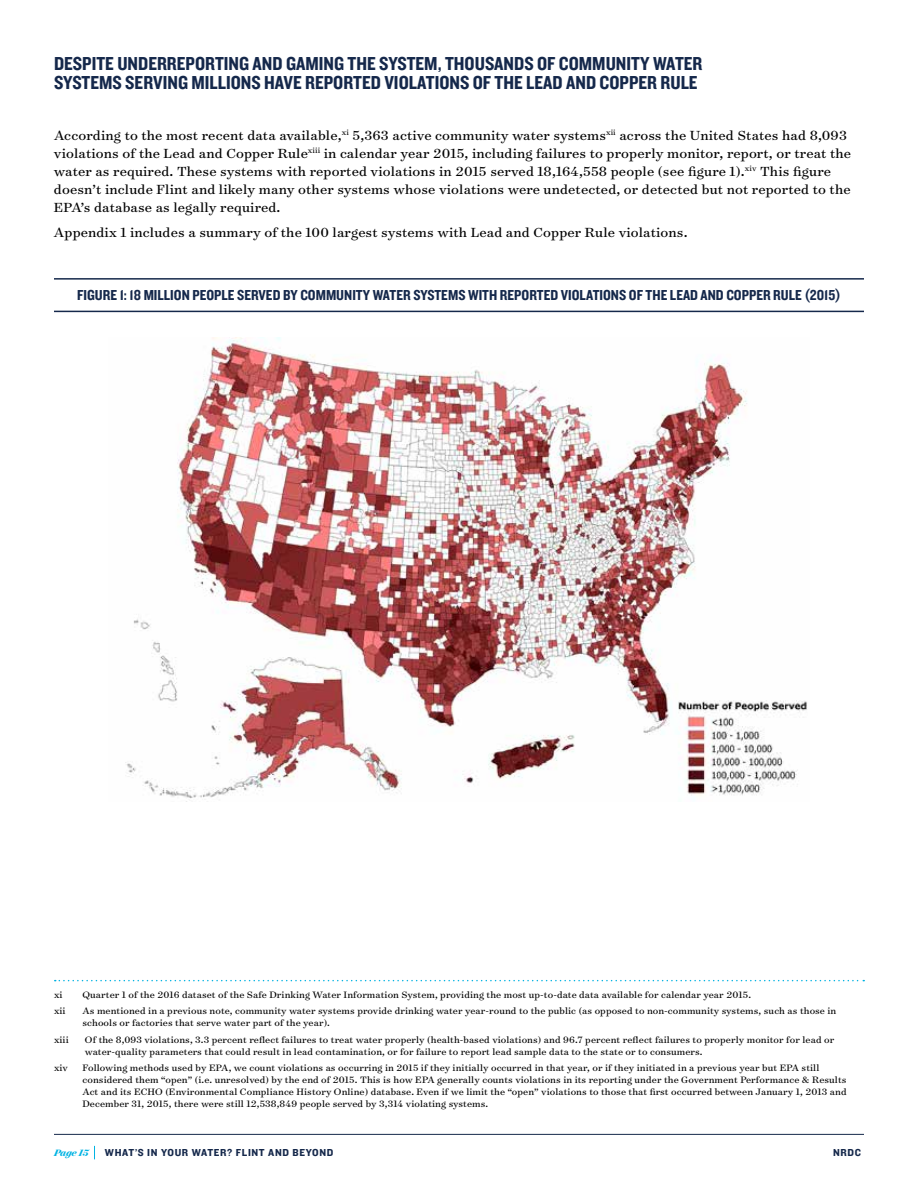
<style>
.page{position:relative;width:918px;height:1188px;background:#fff}
.page>*{position:absolute;margin:0;border:0;box-sizing:border-box;transform-origin:0 0}
.t1{font:19.5px/19.5px "Knockout 50 Welterweight";color:#15284b}
.t2{font:15px/18px "Surveyor Text";letter-spacing:.01em;color:#000}
.t3{font:15px "Knockout 50 Welterweight";color:#15284b}
.t4{font:10.5px/12px "Surveyor Text";letter-spacing:.01em;color:#000}
.t5{font:10.5px "Knockout 51 Middleweight";letter-spacing:.06em;color:#15284b}
.t6{font:italic 700 10.5px "Surveyor Display";letter-spacing:-.025em;color:#00b3e3}
</style>
<div class="page">
<hr style="left:54px;top:1134px;width:810px;height:1px;background:#15284b">
<svg style="left:94px;top:1146px;width:1px;height:13px"></svg>
<hr style="left:54px;top:278px;width:810px;height:2px;background:#15284b">
<hr style="left:54px;top:311px;width:810px;height:1px;background:#15284b">
<svg style="left:55px;top:980px;width:809px;height:1px"></svg>
<img style="left:125px;top:337px;width:682px;height:462px">
<h1 class="t1" style="left:54px;top:53px;width:650px">DESPITE UNDERREPORTING AND GAMING THE SYSTEM, THOUSANDS OF COMMUNITY WATER<br>SYSTEMS SERVING MILLIONS HAVE REPORTED VIOLATIONS OF THE LEAD AND COPPER RULE</h1>
<p class="t2" style="left:54px;top:126px;width:799px">According to the most recent data available,<sup>xi</sup> 5,363 active community water systems<sup>xii</sup> across the United States had 8,093 violations of the Lead and Copper Rule<sup>xiii</sup> in calendar year 2015, including failures to properly monitor, report, or treat the water as required. These systems with reported violations in 2015 served 18,164,558 people (see figure 1).<sup>xiv</sup> This figure doesn’t include Flint and likely many other systems whose violations were undetected, or detected but not reported to the EPA’s database as legally required.</p>
<h2 class="t2" style="left:54px;top:223px;width:635px">Appendix 1 includes a summary of the 100 largest systems with Lead and Copper Rule violations.</h2>
<h2 class="t3" style="left:77px;top:285px;width:765px">FIGURE 1: 18 MILLION PEOPLE SERVED BY COMMUNITY WATER SYSTEMS WITH REPORTED VIOLATIONS OF THE LEAD AND COPPER RULE (2015)</h2>
<p class="t4" style="left:54px;top:988px;width:10px">xi</p>
<p class="t4" style="left:82px;top:988px;width:670px">Quarter 1 of the 2016 dataset of the Safe Drinking Water Information System, providing the most up-to-date data available for calendar year 2015.</p>
<p class="t4" style="left:54px;top:1005px;width:13px">xii</p>
<p class="t4" style="left:82px;top:1005px;width:755px">As mentioned in a previous note, community water systems provide drinking water year-round to the public (as opposed to non-community systems, such as those in schools or factories that serve water part of the year).</p>
<p class="t4" style="left:54px;top:1033px;width:16px">xiii</p>
<p class="t4" style="left:85px;top:1033px;width:751px">Of the 8,093 violations, 3.3 percent reflect failures to treat water properly (health-based violations) and 96.7 percent reflect failures to properly monitor for lead or water-quality parameters that could result in lead contamination, or for failure to report lead sample data to the state or to consumers.</p>
<p class="t4" style="left:54px;top:1061px;width:15px">xiv</p>
<p class="t4" style="left:82px;top:1061px;width:766px">Following methods used by EPA, we count violations as occurring in 2015 if they initially occurred in that year, or if they initiated in a previous year but EPA still considered them “open” (i.e. unresolved) by the end of 2015. This is how EPA generally counts violations in its reporting under the Government Performance &amp; Results Act and its ECHO (Environmental Compliance History Online) database. Even if we limit the “open” violations to those that first occurred between January 1, 2013 and December 31, 2015, there were still 12,538,849 people served by 3,314 violating systems.</p>
<p class="t6" style="left:54px;top:1146px;width:36px">Page 15</p>
<p class="t5" style="left:105px;top:1146px;width:230px">WHAT’S IN YOUR WATER? FLINT AND BEYOND</p>
<p class="t5" style="left:833px;top:1146px;width:29px">NRDC</p>
</div>
